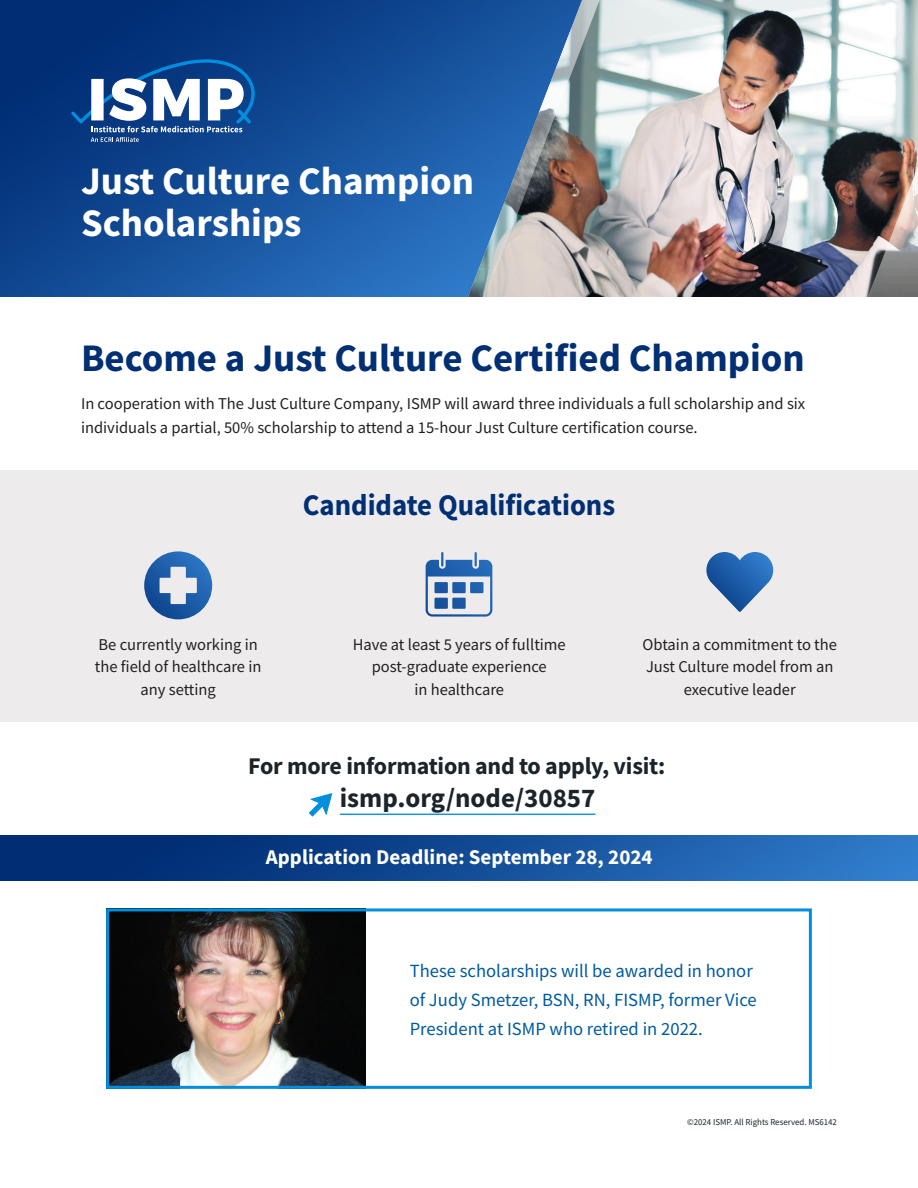
<style>
.page{position:relative;width:918px;height:1188px;background:#fff}
.page>*{position:absolute;margin:0;border:0;box-sizing:border-box;transform-origin:0 0}
.t1{font:700 39px "Source Sans Pro";color:#002f73}
.t2{font:700 39px/42px "Source Sans Pro";color:#fff}
.Subhead{font:700 30px "Source Sans Pro";color:#002f73;scale:.96 1}
.Body{font:700 27px "Source Sans Pro";color:#1b242b}
.Body-2{font:700 24px "Source Sans Pro";letter-spacing:-.01em;color:#1b242b}
.Body-3{font:700 21px "Source Sans Pro";color:#fff}
.Body-4{font:18.6px/29px "Source Sans Pro";color:#005a9d}
.t3{font:16.5px/22.5px "Source Sans Pro";color:#231f20;text-align:center}
.t4{font:9px "Source Sans Pro";color:#1b242b}
</style>
<div class="page">
<div style="left:0;top:470px;width:918px;height:252px;background:#edebec"></div>
<img style="left:0;top:0;width:468px;height:297px">
<img style="left:0;top:836px;width:918px;height:44px">
<img style="left:605px;top:0;width:313px;height:297px">
<svg style="left:468px;top:0;width:137px;height:297px;background:#6a83a0"></svg>
<svg style="left:71px;top:58px;width:186px;height:84px"></svg>
<hr style="left:340px;top:814px;width:255px;height:1px;background:#008fde">
<svg style="left:309px;top:793px;width:23px;height:24px"></svg>
<svg style="left:144px;top:551px;width:68px;height:68px"></svg>
<svg style="left:426px;top:552px;width:66px;height:65px"></svg>
<svg style="left:706px;top:552px;width:68px;height:60px"></svg>
<img style="left:868px;top:35px;width:50px;height:262px">
<img style="left:110px;top:912px;width:255px;height:173px">
<div style="left:106px;top:908px;width:706px;height:181px;border:3px solid #008fde"></div>
<p class="t2" style="left:81px;top:160px;width:395px">Just Culture Champion<br>Scholarships</p>
<p class="t1" style="left:81px;top:332px;width:725px">Become a Just Culture Certified Champion</p>
<p class="t3" style="left:81px;top:391px;width:726px;line-height:24px;text-align:left">In cooperation with The Just Culture Company, ISMP will award three individuals a full scholarship and six individuals a partial, 50% scholarship to attend a 15-hour Just Culture certification course.</p>
<p class="Subhead" style="left:303px;top:485px;width:327px">Candidate Qualifications</p>
<p class="t3" style="left:353px;top:633px;width:215px">Have at least 5 years of fulltime post-graduate experience<br>in healthcare</p>
<p class="t3" style="left:95px;top:633px;width:168px">Be currently working in the field of healthcare in any setting</p>
<p class="t3" style="left:643px;top:633px;width:196px">Obtain a commitment to the<br>Just Culture model from an executive leader</p>
<p class="Body-2" style="left:248px;top:750px;width:419px">For more information and to apply, visit:</p>
<p class="Body" style="left:340px;top:780px;width:257px">ismp.org/node/30857</p>
<p class="Body-3" style="left:266px;top:843px;width:388px">Application Deadline: September 28, 2024</p>
<p class="Body-4" style="left:410px;top:956px;width:348px">These scholarships will be awarded in honor of Judy Smetzer, BSN, RN, FISMP, former Vice<br>President at ISMP who retired in 2022.</p>
<p class="t4" style="left:687px;top:1117px;width:151px">©2024 ISMP. All Rights Reserved. MS6142</p>
</div>
